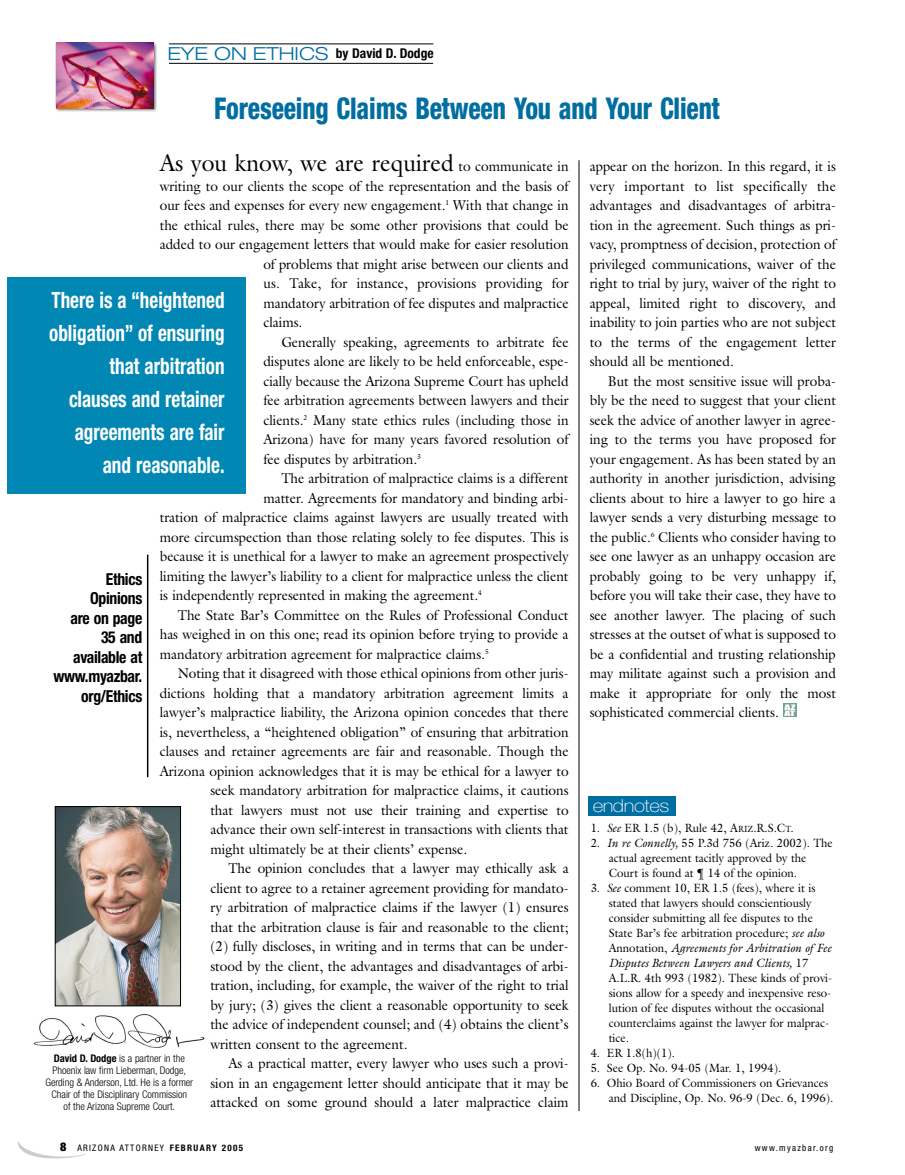
<style>
.page{position:relative;width:905px;height:1175px;background:#fff}
.page>*{position:absolute;margin:0;border:0;box-sizing:border-box;transform-origin:0 0}
.t1{font:800 condensed 30px "Helvetica Neue";letter-spacing:-.005em;color:#006ea0;scale:.85 1}
.t2{font:24px "Galliard";color:#000;scale:.95 1}
.t3{font:700 condensed 22.5px/33px "Helvetica Neue";color:#fff;text-align:right;scale:.85 1}
.t4{font:100 18px "Helvetica Neue";letter-spacing:-.02em;color:#fff;scale:1.14 1}
.t5{font:700 condensed 16.5px/19.5px "Helvetica Neue";letter-spacing:-.02em;color:#000;text-align:right;scale:.95 1}
.t6{font:14.25px/19.5px "Galliard";color:#000;text-align:justify;scale:.95 1}
.t7{font:700 condensed 13.5px "Helvetica Neue";color:#000}
.t8{font:12px/15px "Galliard";color:#000;scale:.95 1}
.t9{font:300 condensed 10.5px/12px "Helvetica Neue";letter-spacing:-.005em;color:#000;text-align:center}
.t10{font:condensed 9px "Helvetica Neue";letter-spacing:.145em;color:#000}
.t11{font:7.05px/5.8px "Impact";color:#fff;scale:1.69 1}
.s1{font-weight:300;font-stretch:expanded;font-size:18px;color:#006ea0}
.s2{font-size:14.25px}
.s3{font-style:italic}
.s4{font-size:9px}
.s5{font-weight:700}
.s6{font-weight:900;font-size:12px}
</style>
<div class="page">
<hr style="left:578px;top:160px;width:1px;height:951px;background:#000">
<hr style="left:169px;top:63px;width:264px;height:1px;background:#000">
<hr style="left:169px;top:44px;width:264px;height:1px;background:#000">
<img style="left:55px;top:42px;width:102px;height:70px">
<img style="left:56px;top:43px;width:98px;height:65px">
<img style="left:57px;top:808px;width:122px;height:196px">
<div style="left:55px;top:806px;width:126px;height:200px;border:1px solid #000"></div>
<hr style="left:147px;top:554px;width:1px;height:223px;background:#000">
<svg style="left:17px;top:1141px;width:69px;height:18px"></svg>
<div style="left:588px;top:796px;width:87px;height:19px;background:#006ea0"></div>
<img style="left:33px;top:1014px;width:172px;height:34px">
<div style="left:783px;top:704px;width:13px;height:13px;background:#78a090"></div>
<div style="left:7px;top:277px;width:238px;height:216px;background:#0087b4"></div>
<p class="t7" style="left:167px;top:49px;width:268px"><span class="s1">EYE ON ETHICS</span> by David D. Dodge</p>
<h1 class="t1" style="left:214px;top:98px;width:596px">Foreseeing Claims Between You and Your Client</h1>
<p class="t6" style="left:589px;top:158px;width:261px">appear on the horizon. In this regard, it is very important to list specifically the advantages and disadvantages of arbitra&shy;tion in the agreement. Such things as pri&shy;vacy, promptness of decision, protection of privileged communications, waiver of the right to trial by jury, waiver of the right to appeal, limited right to discovery, and inability to join parties who are not subject to the terms of the engagement letter should all be mentioned.</p>
<p class="t6" style="left:589px;top:372px;width:261px;text-indent:18px">But the most sensitive issue will proba&shy;bly be the need to suggest that your client seek the advice of another lawyer in agree&shy;ing to the terms you have proposed for your engagement. As has been stated by an authority in another jurisdiction, advising clients about to hire a lawyer to go hire a lawyer sends a very disturbing message to the public.<sup>6</sup> Clients who consider having to see one lawyer as an unhappy occasion are probably going to be very unhappy if, before you will take their case, they have to see another lawyer. The placing of such stresses at the outset of what is supposed to be a confidential and trusting relationship may militate against such a provision and make it appropriate for only the most sophisticated commercial clients.</p>
<h2 class="t2" style="left:160px;top:154px;width:432px">As you know, we are required <span class="s2">to communicate in</span></h2>
<p class="t6" style="left:160px;top:177px;width:432px">writing to our clients the scope of the representation and the basis of</p>
<p class="t6" style="left:160px;top:197px;width:432px">our fees and expenses for every new engagement.<sup>1</sup> With that change in</p>
<p class="t6" style="left:160px;top:216px;width:432px">the ethical rules, there may be some other provisions that could be</p>
<p class="t6" style="left:160px;top:236px;width:432px">added to our engagement letters that would make for easier resolution</p>
<p class="t6" style="left:263px;top:255px;width:323px">of problems that might arise between our clients and</p>
<p class="t6" style="left:263px;top:275px;width:323px">us. Take, for instance, provisions providing for</p>
<p class="t6" style="left:263px;top:294px;width:323px">mandatory arbitration of fee disputes and malpractice</p>
<p class="t6" style="left:263px;top:314px;width:43px">claims.</p>
<p class="t6" style="left:281px;top:333px;width:304px">Generally speaking, agreements to arbitrate fee</p>
<p class="t6" style="left:263px;top:353px;width:323px">disputes alone are likely to be held enforceable, espe-</p>
<p class="t6" style="left:263px;top:372px;width:323px">cially because the Arizona Supreme Court has upheld</p>
<p class="t6" style="left:263px;top:392px;width:323px">fee arbitration agreements between lawyers and their</p>
<p class="t6" style="left:263px;top:411px;width:323px">clients.<sup>2</sup> Many state ethics rules (including those in</p>
<p class="t6" style="left:263px;top:431px;width:323px">Arizona) have for many years favored resolution of</p>
<p class="t6" style="left:263px;top:450px;width:167px">fee disputes by arbitration.<sup>3</sup></p>
<p class="t6" style="left:281px;top:470px;width:304px">The arbitration of malpractice claims is a different</p>
<p class="t6" style="left:263px;top:489px;width:323px">matter. Agreements for mandatory and binding arbi-</p>
<p class="t6" style="left:160px;top:509px;width:432px">tration of malpractice claims against lawyers are usually treated with</p>
<p class="t6" style="left:160px;top:528px;width:432px">more circumspection than those relating solely to fee disputes. This is</p>
<p class="t6" style="left:160px;top:548px;width:432px">because it is unethical for a lawyer to make an agreement prospectively</p>
<p class="t6" style="left:160px;top:567px;width:432px">limiting the lawyer’s liability to a client for malpractice unless the client</p>
<p class="t6" style="left:160px;top:587px;width:340px">is independently represented in making the agreement.<sup>4</sup></p>
<p class="t6" style="left:178px;top:606px;width:413px">The State Bar’s Committee on the Rules of Professional Conduct</p>
<p class="t6" style="left:160px;top:626px;width:432px">has weighed in on this one; read its opinion before trying to provide a</p>
<p class="t6" style="left:160px;top:645px;width:348px">mandatory arbitration agreement for malpractice claims.<sup>5</sup></p>
<p class="t6" style="left:178px;top:665px;width:413px">Noting that it disagreed with those ethical opinions from other juris-</p>
<p class="t6" style="left:160px;top:684px;width:432px">dictions holding that a mandatory arbitration agreement limits a</p>
<p class="t6" style="left:160px;top:704px;width:432px">lawyer’s malpractice liability, the Arizona opinion concedes that there</p>
<p class="t6" style="left:160px;top:723px;width:432px">is, nevertheless, a “heightened obligation” of ensuring that arbitration</p>
<p class="t6" style="left:160px;top:743px;width:432px">clauses and retainer agreements are fair and reasonable. Though the</p>
<p class="t6" style="left:160px;top:762px;width:432px">Arizona opinion acknowledges that it is may be ethical for a lawyer to</p>
<p class="t6" style="left:210px;top:782px;width:378px">seek mandatory arbitration for malpractice claims, it cautions</p>
<p class="t6" style="left:210px;top:801px;width:378px">that lawyers must not use their training and expertise to</p>
<p class="t6" style="left:210px;top:821px;width:378px">advance their own self-interest in transactions with clients that</p>
<p class="t6" style="left:210px;top:840px;width:272px">might ultimately be at their clients’ expense.</p>
<p class="t6" style="left:228px;top:860px;width:359px">The opinion concludes that a lawyer may ethically ask a</p>
<p class="t6" style="left:210px;top:879px;width:378px">client to agree to a retainer agreement providing for mandato-</p>
<p class="t6" style="left:210px;top:899px;width:378px">ry arbitration of malpractice claims if the lawyer (1) ensures</p>
<p class="t6" style="left:210px;top:918px;width:378px">that the arbitration clause is fair and reasonable to the client;</p>
<p class="t6" style="left:210px;top:938px;width:378px">(2) fully discloses, in writing and in terms that can be under-</p>
<p class="t6" style="left:210px;top:957px;width:378px">stood by the client, the advantages and disadvantages of arbi-</p>
<p class="t6" style="left:210px;top:977px;width:378px">tration, including, for example, the waiver of the right to trial</p>
<p class="t6" style="left:210px;top:996px;width:378px">by jury; (3) gives the client a reasonable opportunity to seek</p>
<p class="t6" style="left:210px;top:1016px;width:378px">the advice of independent counsel; and (4) obtains the client’s</p>
<p class="t6" style="left:210px;top:1035px;width:209px">written consent to the agreement.</p>
<p class="t6" style="left:228px;top:1055px;width:359px">As a practical matter, every lawyer who uses such a provi-</p>
<p class="t6" style="left:210px;top:1074px;width:378px">sion in an engagement letter should anticipate that it may be</p>
<p class="t6" style="left:210px;top:1094px;width:378px">attacked on some ground should a later malpractice claim</p>
<h3 class="t3" style="left:49px;top:285px;width:208px">There is a “heightened obligation” of ensuring that arbitration clauses and retainer agreements are fair and reasonable.</h3>
<p class="t5" style="left:53px;top:570px;width:95px">Ethics<br>Opinions<br>are on page<br>35 and available at www.myazbar. org/Ethics</p>
<p class="t11" style="left:784px;top:705px;width:8px">AZ<br>AT</p>
<p class="t4" style="left:592px;top:798px;width:69px">endnotes</p>
<p class="t8" style="left:590px;top:822px;width:215px">1. <span class="s3">See</span> ER 1.5 (b), Rule 42, A<span class="s4">RIZ</span>.R.S.C<span class="s4">T</span>.</p>
<p class="t8" style="left:608px;top:837px;width:237px;text-indent:-18px">2. <span class="s3">In re Connelly,</span> 55 P.3d 756 (Ariz. 2002). The actual agreement tacitly approved by the<br>Court is found at ¶ 14 of the opinion.</p>
<p class="t8" style="left:608px;top:882px;width:237px;text-indent:-18px">3. <span class="s3">See</span> comment 10, ER 1.5 (fees), where it is stated that lawyers should conscientiously consider submitting all fee disputes to the State Bar’s fee arbitration procedure; <span class="s3">see also </span>Annotation, <span class="s3">Agreements for Arbitration of Fee Disputes Between Lawyers and Clients,</span> 17<br>A.L.R. 4th 993 (1982). These kinds of provi&shy;sions allow for a speedy and inexpensive reso&shy;lution of fee disputes without the occasional counterclaims against the lawyer for malprac&shy;tice.</p>
<p class="t8" style="left:590px;top:1047px;width:90px">4. ER 1.8(h)(1).</p>
<p class="t8" style="left:590px;top:1062px;width:202px">5. See Op. No. 94-05 (Mar. 1, 1994).</p>
<p class="t8" style="left:608px;top:1077px;width:238px;text-indent:-18px">6. Ohio Board of Commissioners on Grievances and Discipline, Op. No. 96-9 (Dec. 6, 1996).</p>
<p class="t9" style="left:45px;top:1052px;width:149px"><span class="s5">David D. Dodge</span> is a partner in the Phoenix law firm Lieberman, Dodge, Gerding &amp; Anderson, Ltd. He is a former Chair of the Disciplinary Commission<br>of the Arizona Supreme Court.</p>
<p class="t10" style="left:60px;top:1144px;width:184px"><span class="s6">8</span> ARIZONA ATTORNEY <span class="s5">FEBRUARY 2005</span></p>
<p class="t10" style="left:754px;top:1144px;width:80px">www.myazbar.org</p>
</div>
